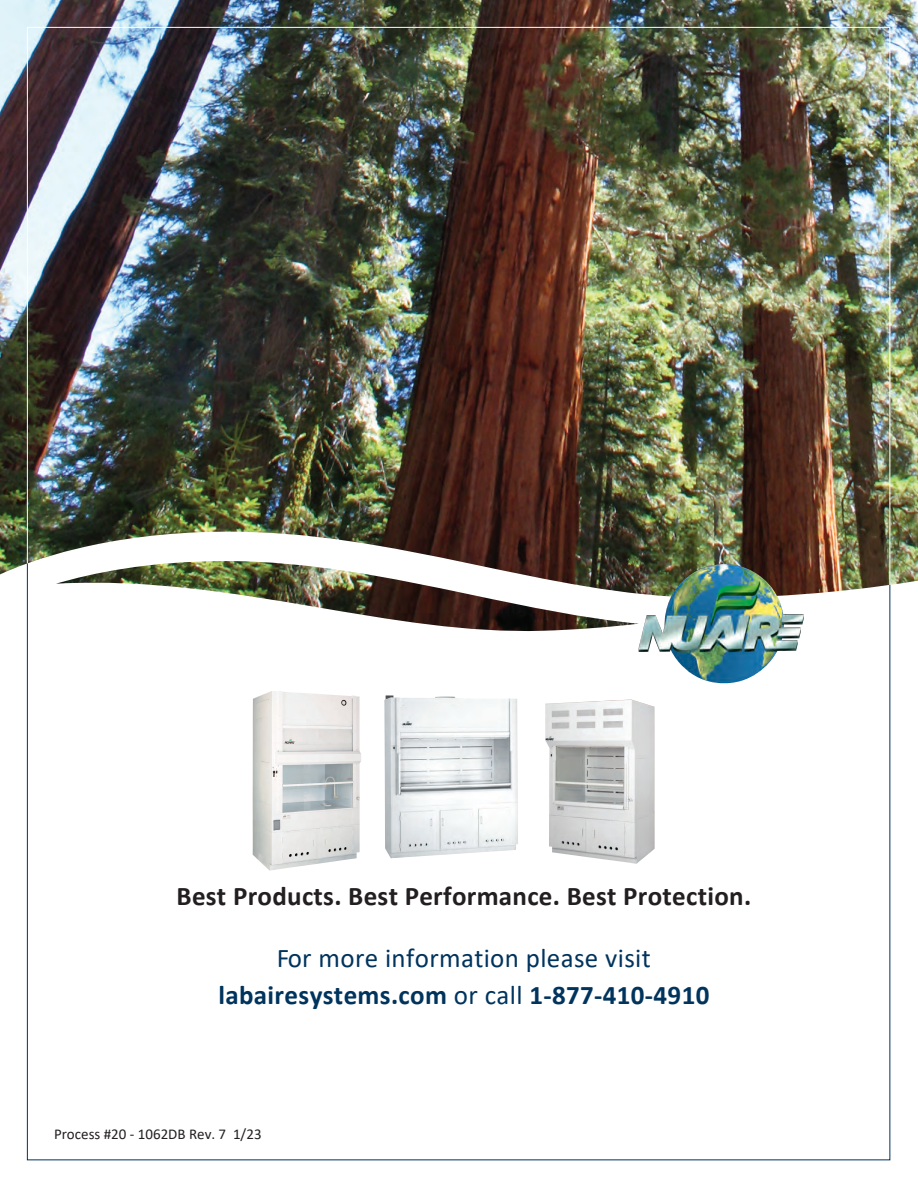
<style>
.page{position:relative;width:918px;height:1188px;background:#fff}
.page>*{position:absolute;margin:0;border:0;box-sizing:border-box;transform-origin:0 0}
.t1{font:27px/37.2px "Calibri";letter-spacing:.015em;color:#00345d;text-align:center}
.t2{font:700 27px "Calibri";letter-spacing:.01em;color:#231f20}
.t3{font:15px "Calibri";color:#231f20}
.s1{font-weight:700}
</style>
<div class="page">
<img style="left:0;top:0;width:918px;height:633px">
<svg style="left:27px;top:586px;width:864px;height:575px"></svg>
<img style="left:27px;top:27px;width:864px;height:559px">
<p class="t2" style="left:177px;top:877px;width:576px">Best Products. Best Performance. Best Protection.</p>
<p class="t1" style="left:218px;top:938px;width:493px">For more information please visit <span class="s1">labairesystems.com</span> or call <span class="s1">1-877-410-4910</span></p>
<p class="t3" style="left:54px;top:1123px;width:209px">Process #20 - 1062DB Rev. 7 1/23</p>
</div>
